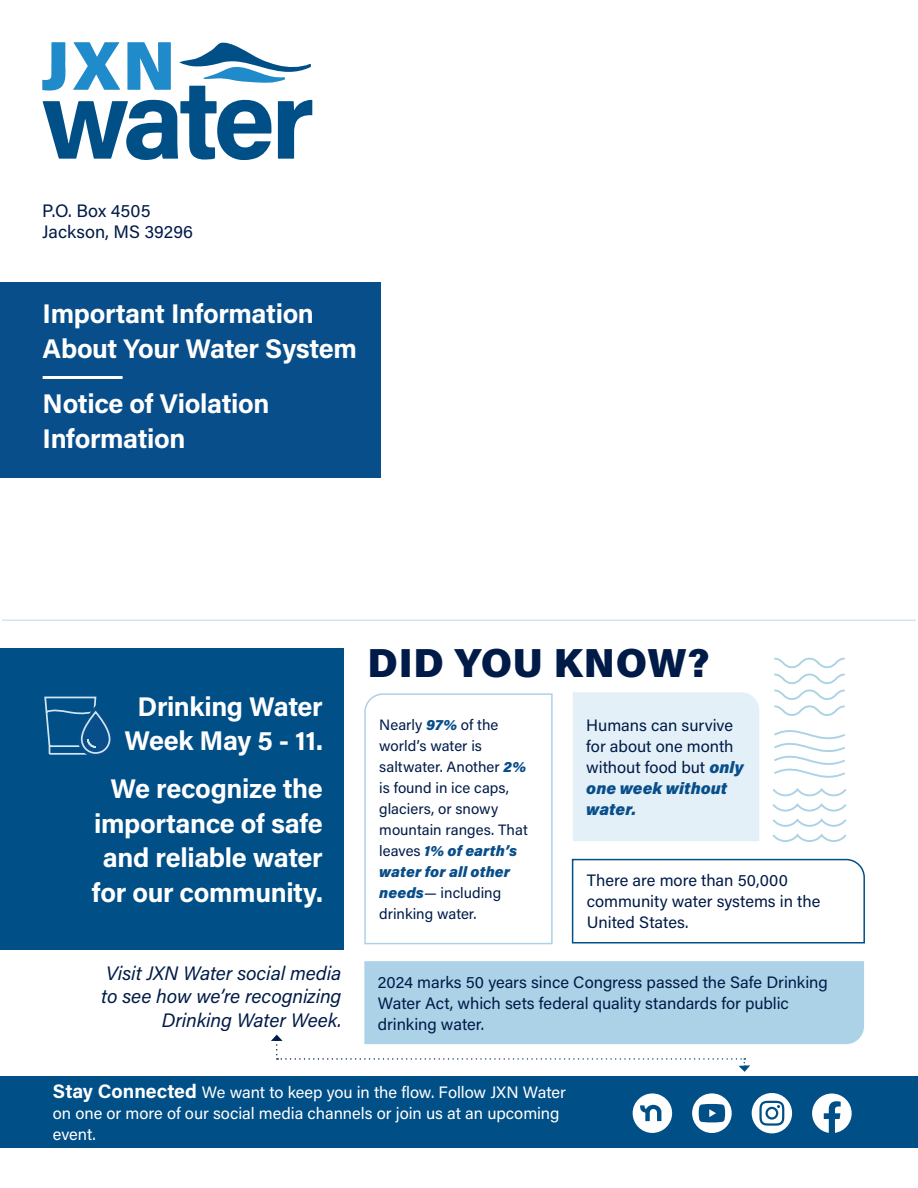
<style>
.page{position:relative;width:918px;height:1188px;background:#fff}
.page>*{position:absolute;margin:0;border:0;box-sizing:border-box;transform-origin:0 0}
.t1{font:900 40.5px "Acumin Pro";letter-spacing:.02em;color:#001b48}
.Heading_2{font:700 27px/34.5px "Acumin Pro";letter-spacing:-.015em;color:#fff}
.t2{font:italic 19.5px/23.4px "Acumin Pro";letter-spacing:-.01em;color:#001b48;text-align:right}
.t3{font:18px "Acumin Pro";color:#001b48}
.Body{font:16.5px/21px "Acumin Pro";color:#001b48}
.Body-2{font:16.5px/21px "Acumin Pro";letter-spacing:-.005em;color:#fff}
.Body-3{font:15px/21px "Acumin Pro";color:#001b48}
.s1{font-weight:900;font-style:italic;color:#084e8a}
.s2{font-weight:700;font-size:19.5px}
</style>
<div class="page">
<hr style="left:2px;top:620px;width:914px;height:1px;background:#d0e5f2">
<div style="left:0;top:648px;width:343px;height:301px;background:#004f87"></div>
<div style="left:0;top:1077px;width:918px;height:71px;background:#004f87"></div>
<svg style="left:42px;top:42px;width:270px;height:118px"></svg>
<svg style="left:752px;top:1093px;width:40px;height:40px"></svg>
<svg style="left:692px;top:1093px;width:40px;height:40px"></svg>
<svg style="left:812px;top:1094px;width:40px;height:39px"></svg>
<svg style="left:633px;top:1093px;width:39px;height:40px"></svg>
<div style="left:0;top:282px;width:380px;height:195px;background:#084e8a"></div>
<svg style="left:364px;top:693px;width:189px;height:252px"></svg>
<div style="left:573px;top:692px;width:186px;height:149px;background:#e4f0f7"></div>
<svg style="left:571px;top:858px;width:294px;height:86px"></svg>
<div style="left:78px;top:708px;width:36px;height:49px;border:8px solid #084e8a;border-radius:14px"></div>
<svg style="left:44px;top:696px;width:67px;height:60px"></svg>
<svg style="left:271px;top:961px;width:593px;height:111px"></svg>
<svg style="left:772px;top:657px;width:75px;height:185px"></svg>
<hr style="left:43px;top:376px;width:80px;height:3px;background:#fff">
<p class="t3" style="left:42px;top:199px;width:110px">P.O. Box 4505</p>
<p class="t3" style="left:42px;top:220px;width:152px">Jackson, MS 39296</p>
<p class="Heading_2" style="left:43px;top:295px;width:316px">Important Information<br>About Your Water System</p>
<p class="Heading_2" style="left:43px;top:385px;width:228px">Notice of Violation<br>Information</p>
<p class="Heading_2" style="left:124px;top:688px;width:200px;text-align:center">Drinking Water<br>Week May 5 - 11.</p>
<p class="Heading_2" style="left:92px;top:770px;width:232px;text-align:right">We recognize the importance of safe and reliable water for our community.</p>
<p class="t2" style="left:101px;top:960px;width:242px">Visit JXN Water social media to see how we’re recognizing<br>Drinking Water Week.</p>
<p class="t1" style="left:368px;top:634px;width:343px">DID YOU KNOW?</p>
<p class="Body-3" style="left:379px;top:714px;width:150px">Nearly <span class="s1">97%</span> of the world’s water is saltwater. Another <span class="s1">2% </span>is found in ice caps, glaciers, or snowy mountain ranges. That leaves <span class="s1">1% of earth’s water for all other needs</span>— including drinking water.</p>
<p class="Body" style="left:586px;top:714px;width:159px">Humans can survive for about one month without food but <span class="s1">only one week without water.</span></p>
<p class="Body" style="left:587px;top:869px;width:235px">There are more than 50,000 community water systems in the<br>United States.</p>
<p class="Body" style="left:378px;top:971px;width:451px">2024 marks 50 years since Congress passed the Safe Drinking<br>Water Act, which sets federal quality standards for public drinking water.</p>
<p class="Body-2" style="left:53px;top:1081px;width:515px"><span class="s2">Stay Connected</span> We want to keep you in the flow. Follow JXN Water on one or more of our social media channels or join us at an upcoming event.</p>
</div>
